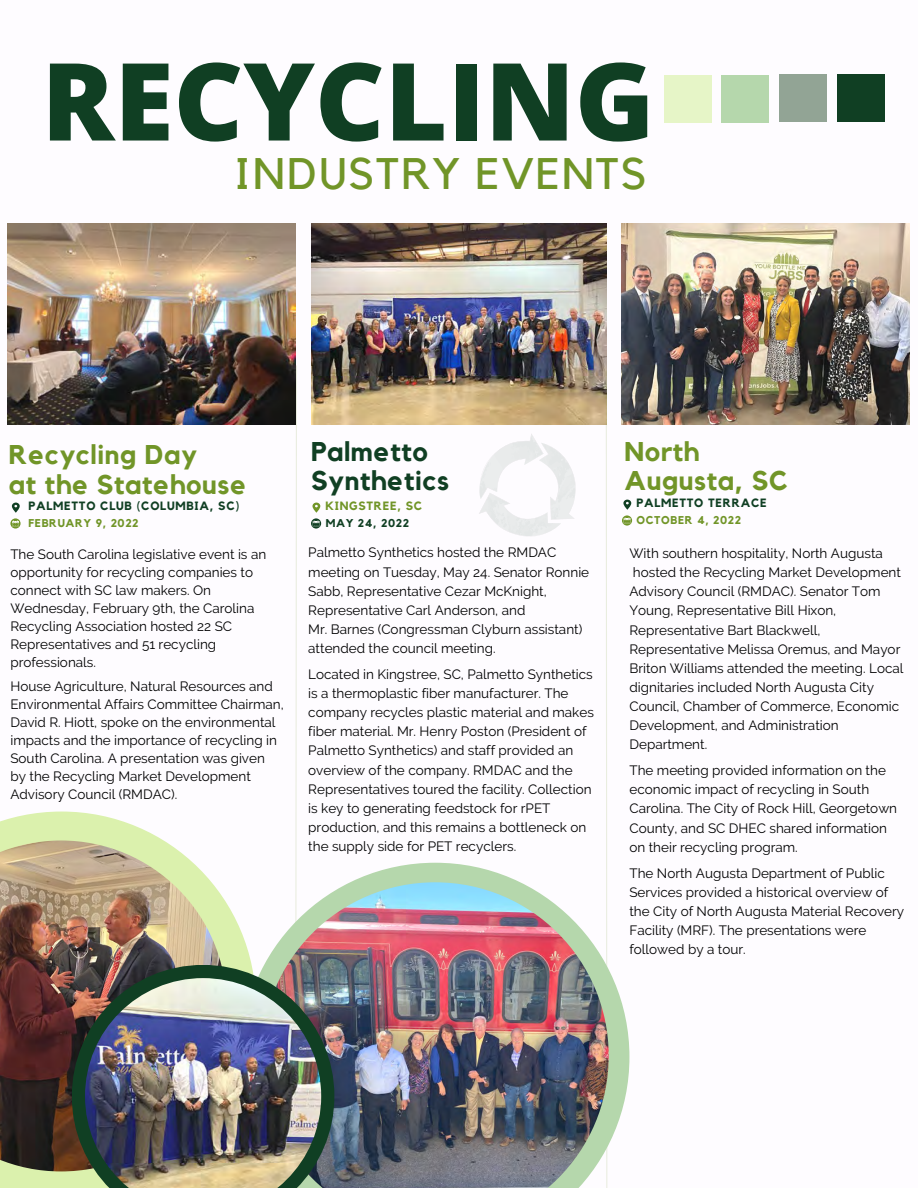
<style>
.page{position:relative;width:918px;height:1188px;background:#fff}
.page>*{position:absolute;margin:0;border:0;box-sizing:border-box;transform-origin:0 0}
.t1{font:800 107.85px "Open Sans";color:#103f23}
.t2{font:43.95px "Kollektif";letter-spacing:.045em;color:#719528}
.t3{font:700 27px "Kollektif";letter-spacing:.025em;color:#719528}
.t4{font:700 27px "Kollektif";letter-spacing:.025em;color:#103f23}
.t5{font:13.5px/19.2px "Raleway";color:#000}
.t6{font:700 12px "Kollektif";letter-spacing:.06em;color:#103f23}
.t7{font:700 12px "Kollektif";letter-spacing:.06em;color:#719528}
.t8{font:700 11.25px "Kollektif";letter-spacing:.055em;color:#719528}
.t9{font:700 11.25px "Kollektif";letter-spacing:.055em;color:#103f23}
</style>
<div class="page">
<div style="left:664px;top:75px;width:47px;height:47px;background:#e6f5c7"></div>
<div style="left:722px;top:75px;width:47px;height:47px;background:#b5d7ac"></div>
<div style="left:779px;top:74px;width:48px;height:47px;background:#92a495"></div>
<div style="left:837px;top:74px;width:47px;height:47px;background:#103f23"></div>
<svg style="left:479px;top:434px;width:97px;height:103px"></svg>
<svg style="left:295px;top:365px;width:2px;height:498px"></svg>
<img style="left:311px;top:224px;width:296px;height:201px">
<img style="left:622px;top:224px;width:288px;height:201px">
<img style="left:8px;top:224px;width:288px;height:201px">
<svg style="left:12px;top:503px;width:8px;height:10px"></svg>
<svg style="left:10px;top:518px;width:11px;height:11px"></svg>
<svg style="left:12px;top:521px;width:7px;height:5px"></svg>
<svg style="left:312px;top:503px;width:8px;height:10px"></svg>
<svg style="left:311px;top:518px;width:10px;height:11px"></svg>
<svg style="left:313px;top:521px;width:7px;height:5px"></svg>
<svg style="left:623px;top:500px;width:8px;height:10px"></svg>
<svg style="left:622px;top:515px;width:10px;height:11px"></svg>
<svg style="left:624px;top:518px;width:6px;height:5px"></svg>
<svg style="left:605px;top:369px;width:2px;height:494px"></svg>
<svg style="left:295px;top:863px;width:334px;height:281px"></svg>
<svg style="left:0;top:812px;width:252px;height:376px"></svg>
<img style="left:264px;top:882px;width:345px;height:306px">
<img style="left:0;top:841px;width:227px;height:330px">
<img style="left:72px;top:965px;width:262px;height:223px">
<img style="left:85px;top:978px;width:236px;height:210px">
<p class="t1" style="left:42px;top:25px;width:614px">RECYCLING</p>
<p class="t2" style="left:234px;top:153px;width:414px">INDUSTRY EVENTS</p>
<p class="t3" style="left:9px;top:442px;width:190px">Recycling Day</p>
<p class="t3" style="left:9px;top:472px;width:239px">at the Statehouse</p>
<p class="t6" style="left:29px;top:500px;width:212px">PALMETTO CLUB (COLUMBIA, SC)</p>
<p class="t8" style="left:29px;top:518px;width:112px">FEBRUARY 9, 2022</p>
<p class="t5" style="left:10px;top:545px;width:257px;line-height:18px">The South Carolina legislative event is an opportunity for recycling companies to connect with SC law makers. On Wednesday, February 9th, the Carolina Recycling Association hosted 22 SC Representatives and 51 recycling professionals.</p>
<p class="t5" style="left:10px;top:677px;width:275px;line-height:18px">House Agriculture, Natural Resources and Environmental Affairs Committee Chairman, David R. Hiott, spoke on the environmental impacts and the importance of recycling in South Carolina. A presentation was given by the Recycling Market Development Advisory Council (RMDAC).</p>
<p class="t4" style="left:311px;top:439px;width:118px">Palmetto</p>
<p class="t4" style="left:311px;top:468px;width:140px">Synthetics</p>
<p class="t7" style="left:326px;top:500px;width:98px">KINGSTREE, SC</p>
<p class="t9" style="left:326px;top:518px;width:85px">MAY 24, 2022</p>
<p class="t5" style="left:308px;top:543px;width:282px">Palmetto Synthetics hosted the RMDAC meeting on Tuesday, May 24. Senator Ronnie Sabb, Representative Cezar McKnight, Representative Carl Anderson, and</p>
<p class="t5" style="left:308px;top:620px;width:276px">Mr. Barnes (Congressman Clyburn assistant) attended the council meeting.</p>
<p class="t5" style="left:308px;top:665px;width:287px">Located in Kingstree, SC, Palmetto Synthetics is a thermoplastic fiber manufacturer. The company recycles plastic material and makes fiber material. Mr. Henry Poston (President of Palmetto Synthetics) and staff provided an overview of the company. RMDAC and the Representatives toured the facility. Collection is key to generating feedstock for rPET production, and this remains a bottleneck on the supply side for PET recyclers.</p>
<p class="t3" style="left:625px;top:439px;width:76px">North</p>
<p class="t3" style="left:625px;top:468px;width:165px">Augusta, SC</p>
<p class="t6" style="left:637px;top:497px;width:132px">PALMETTO TERRACE</p>
<p class="t8" style="left:637px;top:515px;width:106px">OCTOBER 4, 2022</p>
<p class="t5" style="left:629px;top:544px;width:276px">With southern hospitality, North Augusta hosted the Recycling Market Development Advisory Council (RMDAC). Senator Tom Young, Representative Bill Hixon, Representative Bart Blackwell, Representative Melissa Oremus, and Mayor Briton Williams attended the meeting. Local dignitaries included North Augusta City Council, Chamber of Commerce, Economic Development, and Administration Department.</p>
<p class="t5" style="left:629px;top:761px;width:269px">The meeting provided information on the economic impact of recycling in South Carolina. The City of Rock Hill, Georgetown County, and SC DHEC shared information on their recycling program.</p>
<p class="t5" style="left:629px;top:863px;width:276px">The North Augusta Department of Public Services provided a historical overview of the City of North Augusta Material Recovery Facility (MRF). The presentations were followed by a tour.</p>
</div>
